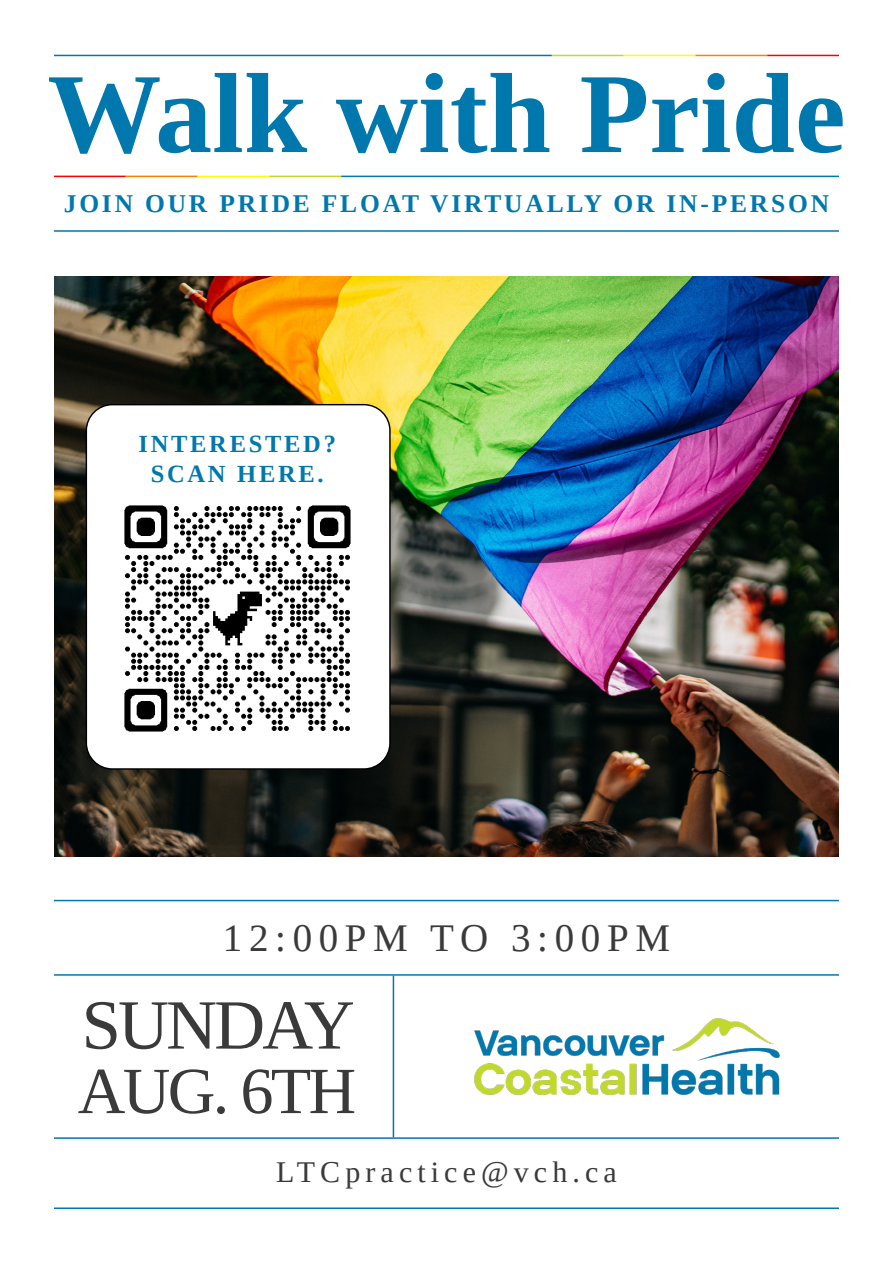
<style>
.page{position:relative;width:893px;height:1263px;background:#fff}
.page>*{position:absolute;margin:0;border:0;box-sizing:border-box;transform-origin:0 0}
.t1{font:700 114px "Liberation Serif";color:#0078ae}
.t2{font:70.5px "Liberation Serif";letter-spacing:-.04em;color:#3a3a3a}
.t3{font:66px "Liberation Serif";letter-spacing:-.04em;color:#3a3a3a}
.t4{font:39px "Liberation Serif";letter-spacing:.17em;color:#3a3a3a}
.t5{font:30px "Liberation Serif";letter-spacing:.17em;color:#3a3a3a}
.t6{font:700 25.5px "Liberation Serif";letter-spacing:.11em;color:#0078ae}
.t7{font:700 24.6px/29.4px "Liberation Serif";letter-spacing:.11em;color:#0078ae;text-align:center}
</style>
<div class="page">
<img style="left:474px;top:1018px;width:306px;height:77px">
<img style="left:54px;top:277px;width:785px;height:579px">
<hr style="left:767px;top:55px;width:72px;height:1px;background:#f00">
<hr style="left:695px;top:55px;width:72px;height:1px;background:#ff8000">
<hr style="left:624px;top:55px;width:71px;height:1px;background:#ff0">
<hr style="left:552px;top:55px;width:72px;height:1px;background:#c1d82f">
<hr style="left:54px;top:55px;width:498px;height:1px;background:#0078ae">
<hr style="left:54px;top:176px;width:72px;height:1px;background:#f00">
<hr style="left:126px;top:176px;width:72px;height:1px;background:#ff8000">
<hr style="left:198px;top:176px;width:71px;height:1px;background:#ff0">
<hr style="left:269px;top:176px;width:72px;height:1px;background:#c1d82f">
<hr style="left:341px;top:176px;width:498px;height:1px;background:#0078ae">
<hr style="left:54px;top:230px;width:785px;height:2px;background:#0078ae">
<hr style="left:54px;top:900px;width:785px;height:1px;background:#0078ae">
<hr style="left:54px;top:1207px;width:785px;height:2px;background:#0078ae">
<hr style="left:54px;top:974px;width:785px;height:2px;background:#0078ae">
<hr style="left:54px;top:1137px;width:785px;height:2px;background:#0078ae">
<hr style="left:393px;top:976px;width:1px;height:161px;background:#0078ae">
<div style="left:86px;top:405px;width:304px;height:364px;background:#fff;border-radius:26px"></div>
<div style="left:86px;top:404px;width:305px;height:366px;border:1px solid #000;border-radius:26px"></div>
<img style="left:124px;top:505px;width:227px;height:227px">
<h1 class="t1" style="left:47px;top:37px;width:800px">Walk with Pride</h1>
<p class="t6" style="left:64px;top:186px;width:767px">JOIN OUR PRIDE FLOAT VIRTUALLY OR IN-PERSON</p>
<p class="t7" style="left:138px;top:429px;width:199px">INTERESTED?<br>SCAN HERE.</p>
<h3 class="t4" style="left:223px;top:912px;width:449px">12:00PM TO 3:00PM</h3>
<h2 class="t2" style="left:82px;top:979px;width:275px">SUNDAY</h2>
<h3 class="t3" style="left:78px;top:1048px;width:280px">AUG. 6TH</h3>
<p class="t5" style="left:276px;top:1152px;width:342px">LTCpractice@vch.ca</p>
</div>
